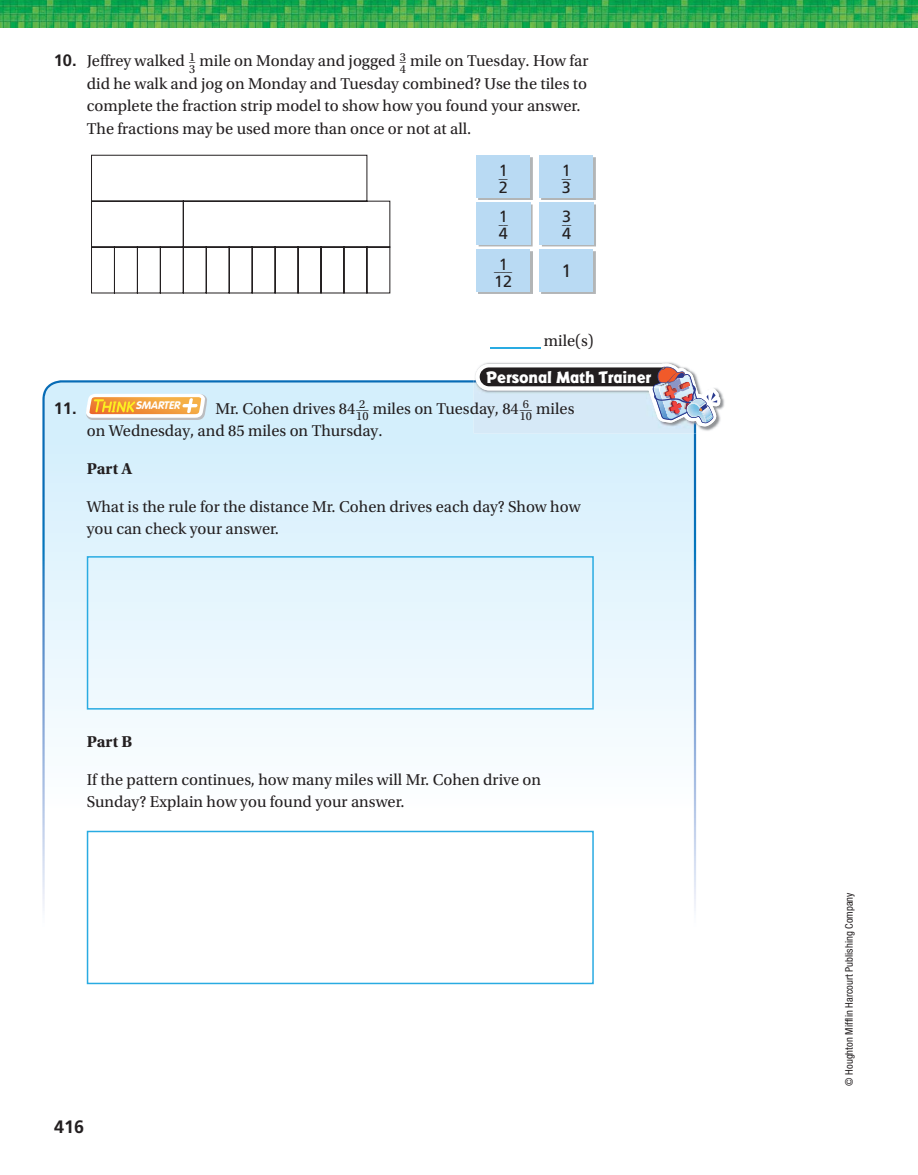
<style>
.page{position:relative;width:918px;height:1175px;background:#fff}
.page>*{position:absolute;margin:0;border:0;box-sizing:border-box;transform-origin:0 0}
.t1{font:700 18px "Frutiger LT Std";color:#231f20}
.t2{font:18px "Frutiger LT Std";color:#231f20}
.t3{font:800 17.25px "Badger";letter-spacing:-.01em;color:#fff}
.t4{font:16.5px/22.5px "Utopia Std";color:#231f20}
.t5{font:700 16.5px "Utopia Std";color:#231f20}
.t6{font:700 16.5px "Frutiger LT Std";color:#231f20}
.t7{font:16.2px "Frutiger LT Std";color:#231f20}
.t8{font:13.95px "Utopia Std";color:#231f20;scale:.68 1}
.t9{font:13.95px "Utopia Std";color:#231f20;scale:.91 1}
.t10{font:italic 10.8px "HSPVAG Rounded OTF Bold";color:#fff}
.t11{font:condensed 10.5px "Helvetica Neue LT Std";color:#231f20}
.s1{font-family:"Frutiger LT Std";font-weight:700}
.s2{font-family:"Frutiger LT Std";font-size:16.2px}
.s3{font-size:23.1px;color:#29abe2}
</style>
<div class="page">
<img style="left:0;top:0;width:918px;height:27px">
<svg style="left:42px;top:380px;width:654px;height:605px"></svg>
<img style="left:475px;top:362px;width:250px;height:71px">
<div style="left:474px;top:380px;width:222px;height:53px;background:#d6e9f7"></div>
<svg style="left:476px;top:363px;width:244px;height:63px"></svg>
<svg style="left:91px;top:154px;width:300px;height:140px"></svg>
<svg style="left:87px;top:394px;width:120px;height:26px"></svg>
<div style="left:87px;top:556px;width:507px;height:153px;border:2px solid #29abe2"></div>
<div style="left:87px;top:830px;width:507px;height:154px;border:2px solid #29abe2"></div>
<img style="left:479px;top:204px;width:54px;height:42px">
<div style="left:476px;top:202px;width:54px;height:42px;background:#b9daf3"></div>
<div style="left:476px;top:156px;width:54px;height:42px;background:#b9daf3"></div>
<div style="left:476px;top:249px;width:54px;height:42px;background:#b9daf3"></div>
<div style="left:540px;top:202px;width:54px;height:42px;background:#b9daf3"></div>
<img style="left:542px;top:158px;width:54px;height:42px">
<div style="left:539px;top:156px;width:54px;height:42px;background:#b9daf3"></div>
<img style="left:542px;top:252px;width:54px;height:42px">
<div style="left:539px;top:249px;width:54px;height:42px;background:#b9daf3"></div>
<p class="t4" style="left:54px;top:50px;width:143px"><span class="s1">10.</span> Jeffrey walked <sup>1</sup><sup>_</sup></p>
<p class="t4" style="left:189px;top:50px;width:219px"><sub>3</sub> mile on Monday and jogged <sup>3</sup><sup>_</sup></p>
<p class="t4" style="left:87px;top:50px;width:503px;text-indent:313px"><sub>4</sub> mile on Tuesday. How far did he walk and jog on Monday and Tuesday combined? Use the tiles to complete the fraction strip model to show how you found your answer.<br>The fractions may be used more than once or not at all.</p>
<p class="t8" style="left:499px;top:165px;width:15px"><span class="s2">1</span>__</p>
<p class="t7" style="left:499px;top:177px;width:11px">2</p>
<p class="t8" style="left:499px;top:212px;width:15px"><span class="s2">1</span>__</p>
<p class="t7" style="left:499px;top:224px;width:11px">4</p>
<p class="t9" style="left:494px;top:259px;width:21px">___<span class="s2">1</span></p>
<p class="t7" style="left:494px;top:271px;width:20px">12</p>
<p class="t8" style="left:562px;top:165px;width:15px"><span class="s2">1</span>__</p>
<p class="t7" style="left:562px;top:177px;width:11px">3</p>
<p class="t8" style="left:562px;top:212px;width:15px"><span class="s2">3</span>__</p>
<p class="t7" style="left:562px;top:224px;width:11px">4</p>
<p class="t2" style="left:561px;top:260px;width:12px">1</p>
<p class="t4" style="left:490px;top:329px;width:106px"><span class="s3">_</span> mile(s)</p>
<p class="t3" style="left:486px;top:365px;width:167px">Personal Math Trainer</p>
<p class="t6" style="left:54px;top:398px;width:24px">11.</p>
<p class="t10" style="left:136px;top:399px;width:46px">SMARTER</p>
<p class="t4" style="left:215px;top:397px;width:155px">Mr. Cohen drives 84 <sup>__</sup><sup>2</sup></p>
<p class="t4" style="left:356px;top:398px;width:177px"><sub>10</sub> miles on Tuesday, 84 <sup>__</sup><sup>6</sup></p>
<p class="t4" style="left:520px;top:398px;width:56px"><sub>10</sub> miles</p>
<p class="t4" style="left:87px;top:420px;width:297px">on Wednesday, and 85 miles on Thursday.</p>
<p class="t5" style="left:87px;top:459px;width:47px">Part A</p>
<p class="t4" style="left:87px;top:495px;width:495px">What is the rule for the distance Mr. Cohen drives each day? Show how you can check your answer.</p>
<p class="t5" style="left:87px;top:732px;width:47px">Part B</p>
<p class="t4" style="left:87px;top:768px;width:456px">If the pattern continues, how many miles will Mr. Cohen drive on<br>Sunday? Explain how you found your answer.</p>
<p class="t1" style="left:54px;top:1116px;width:32px">416</p>
<p class="t11" style="left:843px;top:1085px;width:195px;rotate:-90deg">© Houghton Mifflin Harcourt Publishing Company</p>
</div>
